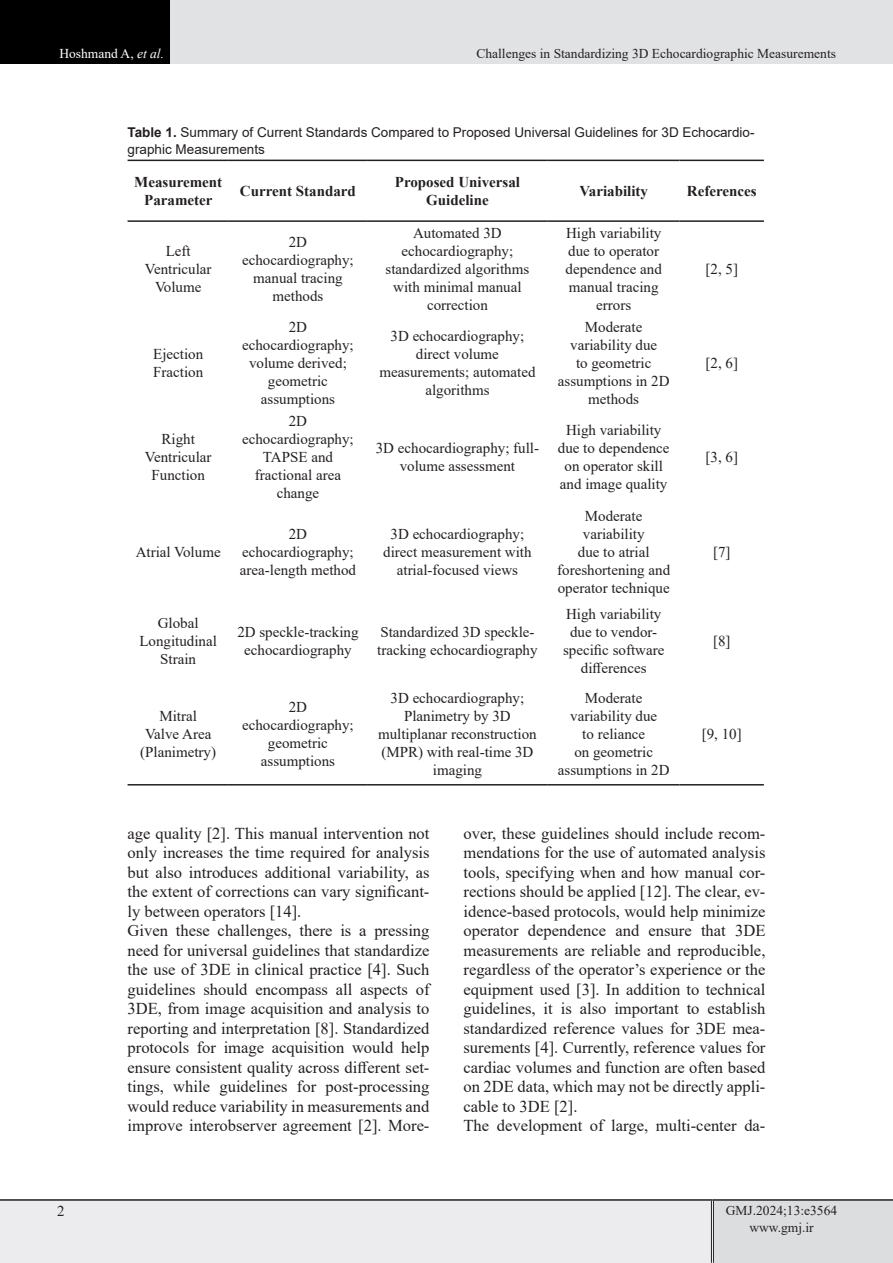
<style>
.page{position:relative;width:893px;height:1263px;background:#fff}
.page>*{position:absolute;margin:0;border:0;box-sizing:border-box;transform-origin:0 0}
.t1{font:16.5px/19.5px "Times New Roman";color:#231f20;text-align:justify}
.t2{font:15px/18px "Times New Roman";color:#231f20;text-align:center}
.t3{font:700 15px/18px "Times New Roman";color:#231f20;text-align:center}
.t4{font:13.5px/16.2px "Arial";color:#231f20}
.lllllllllllllll{font:13.5px "Times New Roman";color:#231f20}
.t5{font:13.5px "Times New Roman";color:#fff}
.s1{font-style:italic}
.s2{font-weight:700}
</style>
<div class="page">
<div style="left:0;top:0;width:170px;height:64px;background:#000"></div>
<div style="left:170px;top:0;width:723px;height:64px;background:#e1e2e4"></div>
<div style="left:0;top:1200px;width:712px;height:63px;background:#ececee"></div>
<div style="left:712px;top:1200px;width:181px;height:63px;background:#dcdddf"></div>
<hr style="left:711px;top:1201px;width:3px;height:62px;background:#fff">
<hr style="left:711px;top:1201px;width:1px;height:62px;background:#231f20">
<hr style="left:713px;top:1201px;width:1px;height:62px;background:#231f20">
<hr style="left:0;top:1199px;width:712px;height:2px;background:#231f20">
<hr style="left:712px;top:1199px;width:181px;height:2px;background:#231f20">
<hr style="left:128px;top:784px;width:101px;height:1px;background:#231f20">
<hr style="left:229px;top:784px;width:138px;height:1px;background:#231f20">
<hr style="left:367px;top:784px;width:181px;height:1px;background:#231f20">
<hr style="left:548px;top:784px;width:132px;height:1px;background:#231f20">
<hr style="left:680px;top:784px;width:84px;height:1px;background:#231f20">
<hr style="left:128px;top:160px;width:101px;height:1px;background:#231f20">
<hr style="left:229px;top:160px;width:138px;height:1px;background:#231f20">
<hr style="left:367px;top:160px;width:181px;height:1px;background:#231f20">
<hr style="left:548px;top:160px;width:132px;height:1px;background:#231f20">
<hr style="left:680px;top:160px;width:84px;height:1px;background:#231f20">
<hr style="left:128px;top:220px;width:101px;height:2px;background:#231f20">
<hr style="left:229px;top:220px;width:138px;height:2px;background:#231f20">
<hr style="left:367px;top:220px;width:181px;height:2px;background:#231f20">
<hr style="left:548px;top:220px;width:132px;height:2px;background:#231f20">
<hr style="left:680px;top:220px;width:84px;height:2px;background:#231f20">
<p class="t5" style="left:59px;top:44px;width:106px">Hoshmand A, <span class="s1">et al.</span></p>
<p class="lllllllllllllll" style="left:476px;top:44px;width:361px">Challenges in Standardizing 3D Echocardiographic Measurements</p>
<p class="t4" style="left:128px;top:124px;width:629px"><span class="s2">Table 1.</span> Summary of Current Standards Compared to Proposed Universal Guidelines for 3D Echocardio&shy;graphic Measurements</p>
<p class="t3" style="left:134px;top:172px;width:90px">Measurement<br>Parameter</p>
<p class="t3" style="left:240px;top:181px;width:117px">Current Standard</p>
<p class="t3" style="left:395px;top:172px;width:127px">Proposed Universal<br>Guideline</p>
<p class="t3" style="left:579px;top:181px;width:70px">Variability</p>
<p class="t3" style="left:687px;top:181px;width:71px">References</p>
<p class="t2" style="left:145px;top:241px;width:68px">Left<br>Ventricular<br>Volume</p>
<p class="t2" style="left:242px;top:232px;width:113px">2D echocardiography; manual tracing methods</p>
<p class="t2" style="left:386px;top:223px;width:145px">Automated 3D echocardiography; standardized algorithms with minimal manual correction</p>
<p class="t2" style="left:566px;top:223px;width:98px">High variability due to operator dependence and manual tracing errors</p>
<p class="t2" style="left:153px;top:344px;width:51px;text-align:left">Ejection<br>Fraction</p>
<p class="t2" style="left:145px;top:430px;width:68px">Right<br>Ventricular<br>Function</p>
<p class="t2" style="left:136px;top:542px;width:86px">Atrial Volume</p>
<p class="t2" style="left:242px;top:317px;width:113px">2D echocardiography; volume derived; geometric assumptions</p>
<p class="t2" style="left:379px;top:326px;width:158px">3D echocardiography; direct volume measurements; automated algorithms</p>
<p class="t2" style="left:558px;top:317px;width:113px">Moderate variability due<br>to geometric assumptions in 2D methods</p>
<p class="t2" style="left:242px;top:412px;width:113px">2D echocardiography;<br>TAPSE and fractional area change</p>
<p class="t2" style="left:376px;top:439px;width:165px">3D echocardiography; full&shy;volume assessment</p>
<p class="t2" style="left:240px;top:524px;width:118px">2D echocardiography; area-length method</p>
<p class="t2" style="left:383px;top:524px;width:150px">3D echocardiography; direct measurement with atrial-focused views</p>
<p class="t2" style="left:558px;top:421px;width:113px">High variability due to dependence on operator skill and image quality</p>
<p class="t2" style="left:557px;top:506px;width:114px">Moderate variability<br>due to atrial foreshortening and operator technique</p>
<p class="t2" style="left:139px;top:613px;width:79px">Global<br>Longitudinal<br>Strain</p>
<p class="t2" style="left:237px;top:622px;width:123px">2D speckle-tracking echocardiography</p>
<p class="t2" style="left:377px;top:622px;width:162px;text-align:left">Standardized 3D speckle&shy;tracking echocardiography</p>
<p class="t2" style="left:563px;top:604px;width:103px">High variability due to vendor&shy;specific software differences</p>
<p class="t2" style="left:140px;top:706px;width:77px">Mitral<br>Valve Area (Planimetry)</p>
<p class="t2" style="left:242px;top:697px;width:113px">2D echocardiography; geometric assumptions</p>
<p class="t2" style="left:378px;top:688px;width:160px">3D echocardiography;<br>Planimetry by 3D multiplanar reconstruction (MPR) with real-time 3D imaging</p>
<p class="t2" style="left:558px;top:688px;width:113px">Moderate variability due<br>to reliance<br>on geometric assumptions in 2D</p>
<p class="t2" style="left:705px;top:259px;width:34px">[2, 5]</p>
<p class="t2" style="left:705px;top:353px;width:34px">[2, 6]</p>
<p class="t2" style="left:705px;top:448px;width:34px">[3, 6]</p>
<p class="t2" style="left:713px;top:542px;width:19px">[7]</p>
<p class="t2" style="left:713px;top:631px;width:19px">[8]</p>
<p class="t2" style="left:702px;top:724px;width:41px">[9, 10]</p>
<p class="t1" style="left:128px;top:823px;width:303px">age quality [2]. This manual intervention not only increases the time required for analysis but also introduces additional variability, as the extent of corrections can vary significant&shy;ly between operators [14].</p>
<p class="t1" style="left:128px;top:920px;width:303px">Given these challenges, there is a pressing need for universal guidelines that standardize the use of 3DE in clinical practice [4]. Such guidelines should encompass all aspects of 3DE, from image acquisition and analysis to reporting and interpretation [8]. Standardized protocols for image acquisition would help ensure consistent quality across different set&shy;tings, while guidelines for post-processing would reduce variability in measurements and improve interobserver agreement [2]. More-</p>
<p class="t1" style="left:463px;top:823px;width:303px">over, these guidelines should include recom&shy;mendations for the use of automated analysis tools, specifying when and how manual cor&shy;rections should be applied [12]. The clear, ev&shy;idence-based protocols, would help minimize operator dependence and ensure that 3DE measurements are reliable and reproducible, regardless of the operator’s experience or the equipment used [3]. In addition to technical guidelines, it is also important to establish standardized reference values for 3DE mea&shy;surements [4]. Currently, reference values for cardiac volumes and function are often based on 2DE data, which may not be directly appli&shy;cable to 3DE [2].</p>
<p class="t1" style="left:463px;top:1115px;width:303px">The development of large, multi-center da-</p>
<p class="t2" style="left:57px;top:1202px;width:9px">2</p>
<p class="lllllllllllllll" style="left:726px;top:1201px;width:113px">GMJ.2024;13:e3564</p>
<p class="lllllllllllllll" style="left:749px;top:1217px;width:66px">www.gmj.ir</p>
</div>
